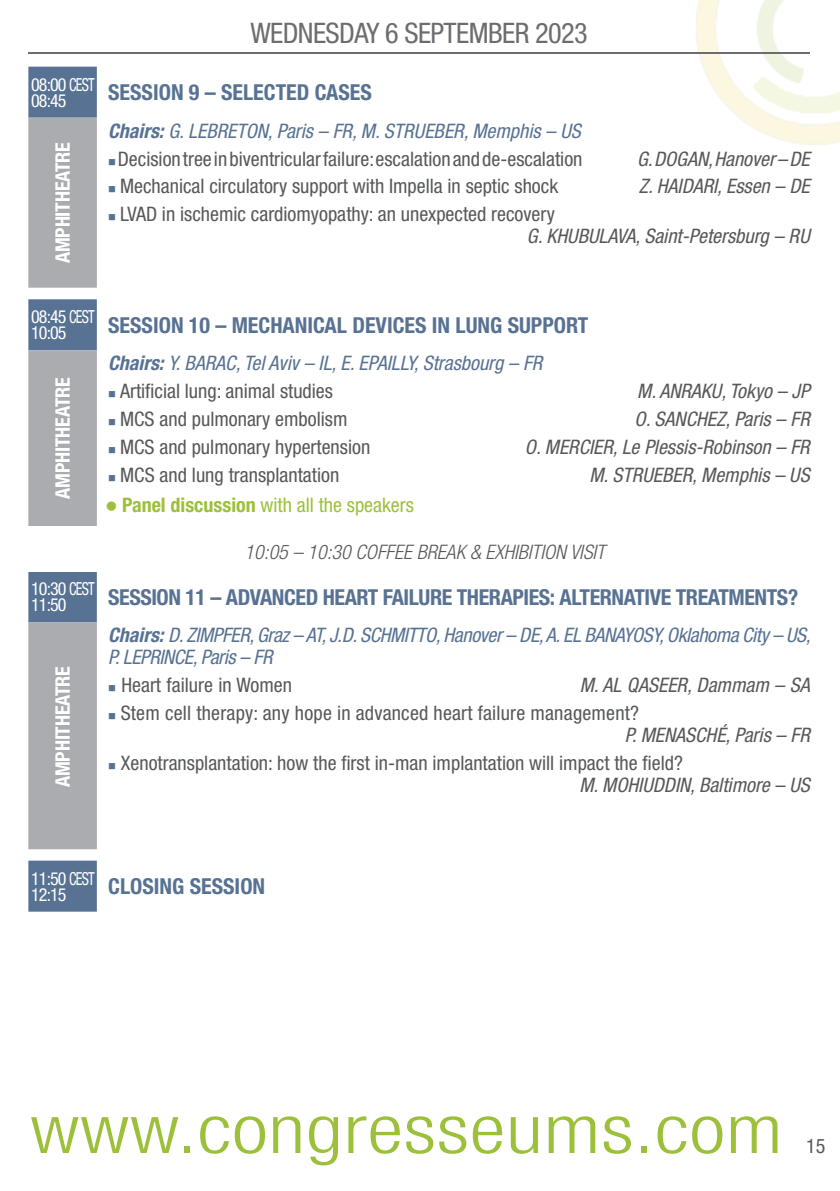
<style>
.page{position:relative;width:840px;height:1191px;background:#fff}
.page>*{position:absolute;margin:0;border:0;box-sizing:border-box;transform-origin:0 0}
.t1{font:300 condensed 67.6px "Helvetica Neue LT Std";letter-spacing:.01em;color:#9cc03a;scale:1.23 1}
.t2{font:condensed 28.2px "Helvetica Neue LT Std";letter-spacing:-.02em;color:#6c6d70}
.t3{font:700 condensed 22px "Helvetica Neue LT Std";color:#587293}
.t4{font:700 condensed 22px "Helvetica Neue LT Std";letter-spacing:-.02em;color:#587293}
.t5{font:condensed 20px/22px "Helvetica Neue LT Std";color:#57585a}
.t6{font:italic condensed 20px/22px "Helvetica Neue LT Std";color:#587293}
.t7{font:italic condensed 20px "Helvetica Neue LT Std";color:#57585a}
.t8{font:italic 300 condensed 20px "Helvetica Neue LT Std";color:#57585a}
.t9{font:700 condensed 20px "Helvetica Neue LT Std";letter-spacing:-.01em;color:#fff}
.t10{font:condensed 20px "Helvetica Neue LT Std";color:#9cc03a}
.t11{font:condensed 18px/16px "Helvetica Neue LT Std";letter-spacing:-.05em;color:#fff}
.s1{font-weight:700}
.s2{color:#587293}
.s3{font-style:italic}
</style>
<div class="page">
<img style="left:688px;top:0;width:151px;height:145px">
<svg style="left:28px;top:67px;width:69px;height:844px;fill:#587293"></svg>
<svg style="left:28px;top:118px;width:69px;height:731px;fill:#abacb0"></svg>
<svg style="left:28px;top:288px;width:69px;height:238px;fill:#abacb0"></svg>
<div style="left:28px;top:526px;width:69px;height:45px;background:#fff"></div>
<hr style="left:28px;top:52px;width:781px;height:1px;background:#6c6d70">
<h2 class="t2" style="left:250px;top:17px;width:339px">WEDNESDAY 6 SEPTEMBER 2023</h2>
<p class="t11" style="left:31px;top:76px;width:65px">08:00 CEST<br>08:45</p>
<p class="t3" style="left:108px;top:79px;width:265px">SESSION 9 – SELECTED CASES</p>
<p class="t9" style="left:50px;top:263px;width:123px;rotate:-90deg">AMPHITHEATRE</p>
<p class="t6" style="left:108px;top:119px;width:478px"><span class="s1">Chairs:</span>G.LEBRETON,Paris– FR,M.STRUEBER,Memphis– US</p>
<p class="t5" style="left:108px;top:147px;width:475px"><span class="s2">■</span> Decision tree in biventricular failure: escalation and de-escalation</p>
<p class="t7" style="left:636px;top:147px;width:179px">G.DOGAN,Hanover– DE</p>
<p class="t5" style="left:108px;top:175px;width:451px"><span class="s2">■</span> Mechanical circulatory support with Impella in septic shock</p>
<p class="t7" style="left:638px;top:175px;width:177px">Z.HAIDARI,Essen – DE</p>
<p class="t5" style="left:526px;top:203px;width:289px;text-indent:-418px"><span class="s2">■</span> LVAD in ischemic cardiomyopathy: an unexpected recovery<br><span class="s3">G.KHUBULAVA,Saint-Petersburg – RU</span></p>
<p class="t11" style="left:31px;top:309px;width:65px">08:45 CEST<br>10:05</p>
<p class="t3" style="left:108px;top:311px;width:481px">SESSION 10 – MECHANICAL DEVICES IN LUNG SUPPORT</p>
<p class="t9" style="left:50px;top:498px;width:123px;rotate:-90deg">AMPHITHEATRE</p>
<p class="t6" style="left:108px;top:352px;width:440px"><span class="s1">Chairs:</span>Y.BARAC,TelAviv– IL,E.EPAILLY,Strasbourg – FR</p>
<p class="t5" style="left:108px;top:380px;width:226px"><span class="s2">■</span> Artificial lung: animal studies</p>
<p class="t7" style="left:637px;top:379px;width:179px">M.ANRAKU,Tokyo– JP</p>
<p class="t5" style="left:108px;top:408px;width:241px"><span class="s2">■</span> MCS and pulmonary embolism</p>
<p class="t7" style="left:634px;top:407px;width:181px">O.SANCHEZ,Paris– FR</p>
<p class="t5" style="left:108px;top:435px;width:263px"><span class="s2">■</span> MCS and pulmonary hypertension</p>
<p class="t7" style="left:524px;top:435px;width:291px">O.MERCIER,LePlessis-Robinson – FR</p>
<p class="t5" style="left:108px;top:463px;width:232px"><span class="s2">■</span> MCS and lung transplantation</p>
<p class="t7" style="left:589px;top:463px;width:226px">M.STRUEBER,Memphis– US</p>
<p class="t10" style="left:105px;top:493px;width:310px">● <span class="s1">Panel discussion</span> with all the speakers</p>
<p class="t8" style="left:244px;top:540px;width:362px">10:05 – 10:30 COFFEE BREAK &amp; EXHIBITION VISIT</p>
<p class="t11" style="left:31px;top:581px;width:65px">10:30 CEST<br>11:50</p>
<p class="t4" style="left:108px;top:583px;width:691px">SESSION 11 – ADVANCED HEART FAILURE THERAPIES: ALTERNATIVE TREATMENTS?</p>
<p class="t9" style="left:50px;top:787px;width:123px;rotate:-90deg">AMPHITHEATRE</p>
<p class="t6" style="left:108px;top:624px;width:708px"><span class="s1">Chairs:</span>D.ZIMPFER,Graz–AT,J.D.SCHMITTO,Hanover–DE,A.ELBANAYOSY,OklahomaCity–US,<br>P.LEPRINCE,Paris–FR</p>
<p class="t5" style="left:108px;top:674px;width:185px"><span class="s2">■</span> Heart failure in Women</p>
<p class="t7" style="left:579px;top:673px;width:236px">M.ALQASEER,Dammam – SA</p>
<p class="t5" style="left:624px;top:702px;width:191px;text-indent:-516px"><span class="s2">■</span> Stem cell therapy: any hope in advanced heart failure management?<br><span class="s3">P.MENASCHÉ,Paris– FR</span></p>
<p class="t5" style="left:579px;top:752px;width:236px;text-indent:-471px"><span class="s2">■</span> Xenotransplantation: how the first in-man implantation will impact the field?<br><span class="s3">M.MOHIUDDIN,Baltimore– US</span></p>
<p class="t11" style="left:31px;top:870px;width:65px">11:50 CEST<br>12:15</p>
<p class="t3" style="left:108px;top:873px;width:158px">CLOSING SESSION</p>
<h1 class="t1" style="left:30px;top:1090px;width:612px">www.congresseums.com</h1>
<p class="t5" style="left:805px;top:1134px;width:21px">15</p>
</div>
